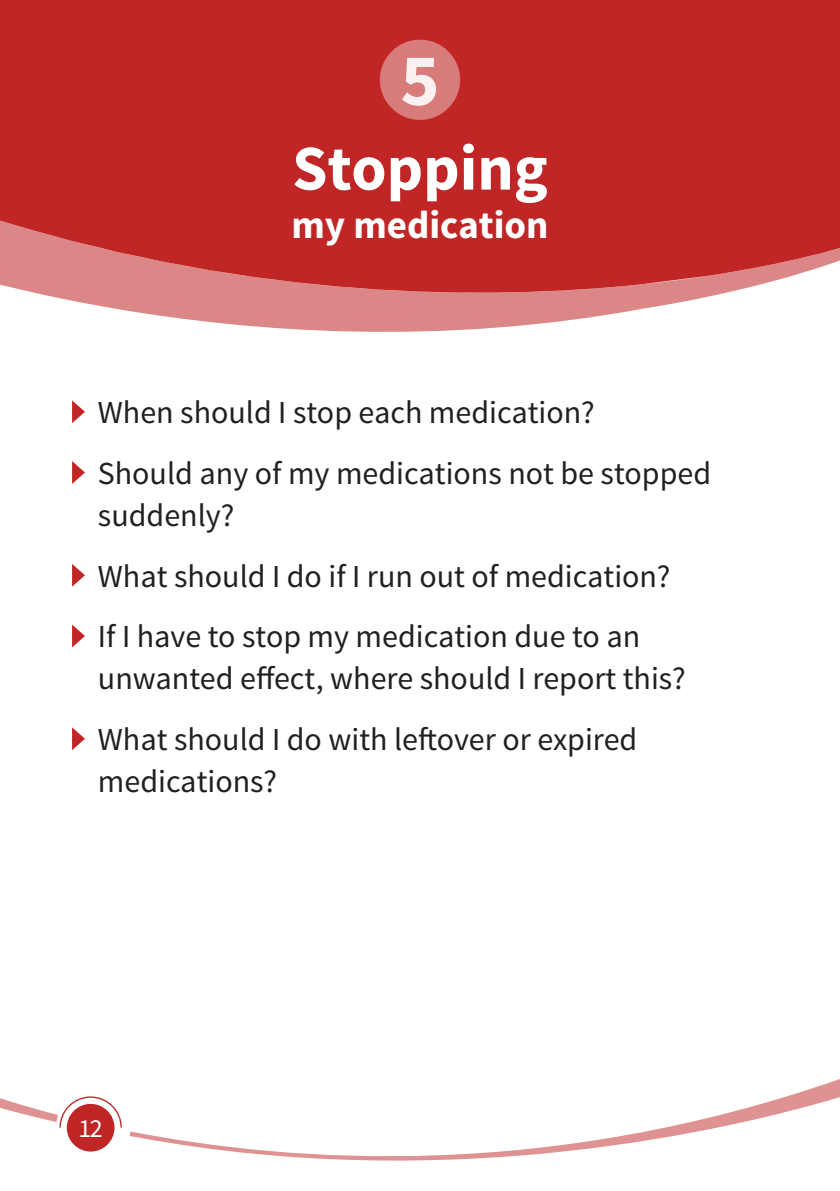
<style>
.page{position:relative;width:840px;height:1191px;background:#fff}
.page>*{position:absolute;margin:0;border:0;box-sizing:border-box;transform-origin:0 0}
.t1{font:700 74px "Source Sans Pro";color:#fff}
.t2{font:700 63.8px "Source Sans Pro";color:#fff}
.t3{font:700 39px "Source Sans Pro";color:#fff}
.Normal__Web{font:32px/42px "Source Sans Pro";color:#231f20}
.Normal__Web-2{font:26px "Source Sans Pro";color:#fff}
</style>
<div class="page">
<svg style="left:66px;top:1079px;width:773px;height:82px"></svg>
<svg style="left:0;top:1079px;width:122px;height:50px"></svg>
<svg style="left:72px;top:400px;width:13px;height:23px"></svg>
<svg style="left:72px;top:461px;width:13px;height:23px"></svg>
<svg style="left:72px;top:564px;width:13px;height:22px"></svg>
<svg style="left:72px;top:624px;width:13px;height:23px"></svg>
<svg style="left:72px;top:727px;width:13px;height:23px"></svg>
<div style="left:0;top:0;width:839px;height:179px;background:#c02625"></div>
<svg style="left:0;top:179px;width:839px;height:153px;background:#cf5b5a"></svg>
<div style="left:379px;top:40px;width:81px;height:80px;background:#d87b7b;border-radius:50%"></div>
<h1 class="t1" style="left:400px;top:33px;width:41px">5</h1>
<p class="t2" style="left:292px;top:127px;width:257px">Stopping</p>
<p class="t3" style="left:291px;top:200px;width:258px">my medication</p>
<p class="Normal__Web" style="left:98px;top:392px;width:498px">When should I stop each medication?</p>
<p class="Normal__Web" style="left:98px;top:453px;width:614px">Should any of my medications not be stopped suddenly?</p>
<p class="Normal__Web" style="left:98px;top:555px;width:573px">What should I do if I run out of medication?</p>
<p class="Normal__Web" style="left:98px;top:616px;width:589px">If I have to stop my medication due to an unwanted effect, where should I report this?</p>
<p class="Normal__Web" style="left:98px;top:719px;width:540px">What should I do with leftover or expired medications?</p>
<p class="Normal__Web-2" style="left:79px;top:1112px;width:26px">12</p>
</div>
